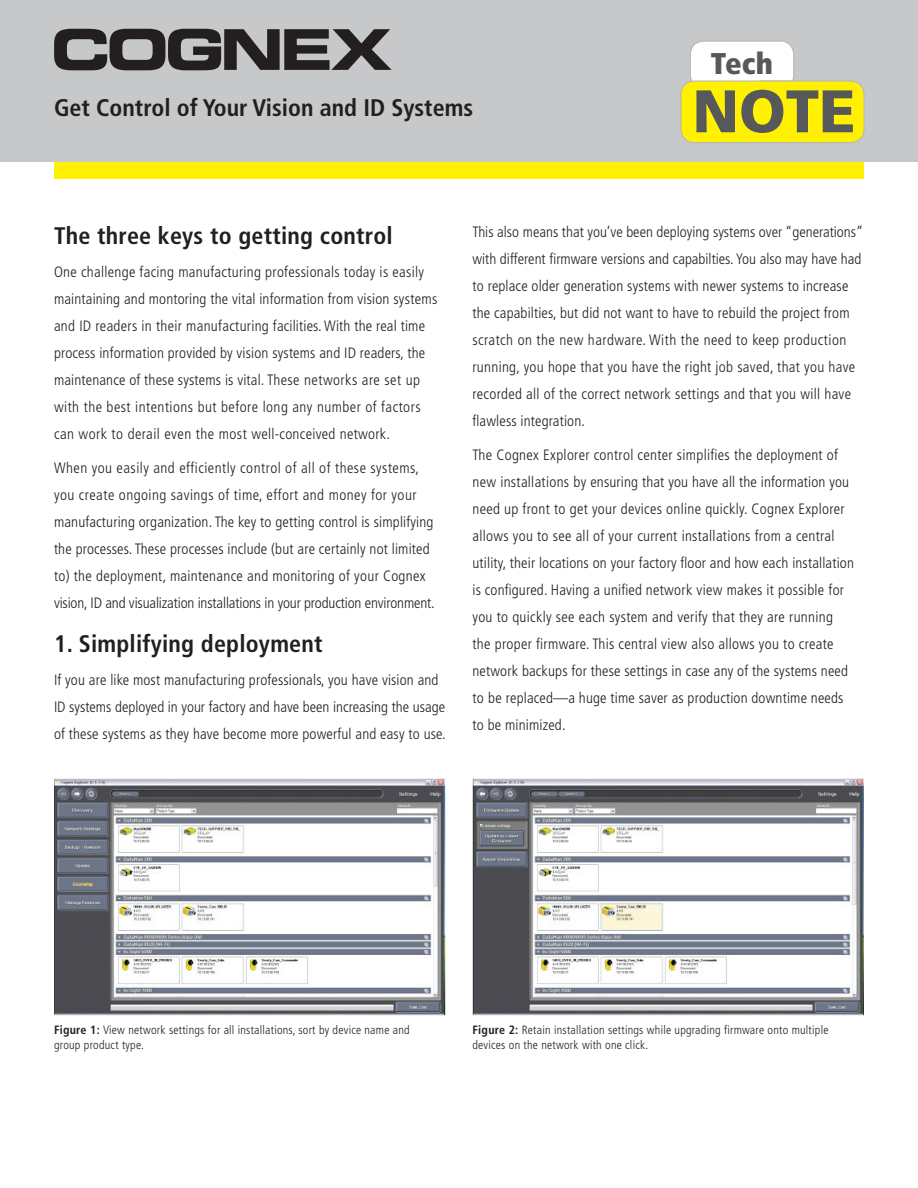
<style>
.page{position:relative;width:918px;height:1188px;background:#fff}
.page>*{position:absolute;margin:0;border:0;box-sizing:border-box;transform-origin:0 0}
.t1{font:900 60px "Frutiger";color:#57585a}
.t2{font:900 condensed 30px "Frutiger";color:#57585a}
.t3{font:700 condensed 24px "Frutiger";letter-spacing:.01em;color:#231f20}
.t4{font:300 condensed 15px/27px "Frutiger";letter-spacing:.01em;color:#231f20}
.t5{font:300 condensed 12px/15px "Frutiger";letter-spacing:.02em;color:#231f20}
.s1{font-weight:700}
</style>
<div class="page">
<div style="left:54px;top:162px;width:810px;height:17px;background:#fff101"></div>
<div style="left:0;top:0;width:918px;height:162px;background:#c7c8ca"></div>
<svg style="left:690px;top:41px;width:104px;height:41px"></svg>
<div style="left:681px;top:81px;width:183px;height:62px;background:#fff101;border-radius:14px"></div>
<div style="left:681px;top:81px;width:183px;height:62px;border:1px solid #b4b4b5;border-radius:14px"></div>
<svg style="left:54px;top:29px;width:338px;height:41px"></svg>
<img style="left:54px;top:779px;width:392px;height:236px">
<img style="left:472px;top:778px;width:392px;height:237px">
<h3 class="t3" style="left:54px;top:98px;width:421px">Get Control of Your Vision and ID Systems</h3>
<h2 class="t2" style="left:711px;top:52px;width:64px">Tech</h2>
<h1 class="t1" style="left:692px;top:87px;width:165px">NOTE</h1>
<h3 class="t3" style="left:54px;top:226px;width:340px">The three keys to getting control</h3>
<p class="t4" style="left:54px;top:260px;width:385px">One challenge facing manufacturing professionals today is easily maintaining and montoring the vital information from vision systems and ID readers in their manufacturing facilities. With the real time process information provided by vision systems and ID readers, the maintenance of these systems is vital. These networks are set up with the best intentions but before long any number of factors can work to derail even the most well-conceived network.</p>
<p class="t4" style="left:54px;top:456px;width:382px">When you easily and efficiently control of all of these systems, you create ongoing savings of time, effort and money for your manufacturing organization. The key to getting control is simplifying the processes. These processes include (but are certainly not limited to) the deployment, maintenance and monitoring of your Cognex vision, ID and visualization installations in your production environment.</p>
<h3 class="t3" style="left:54px;top:634px;width:270px">1. Simplifying deployment</h3>
<p class="t4" style="left:54px;top:668px;width:393px">If you are like most manufacturing professionals, you have vision and<br>ID systems deployed in your factory and have been increasing the usage of these systems as they have become more powerful and easy to use.</p>
<p class="t4" style="left:472px;top:219px;width:392px">This also means that you’ve been deploying systems over “generations” with different firmware versions and capabilties. You also may have had to replace older generation systems with newer systems to increase the capabilties, but did not want to have to rebuild the project from scratch on the new hardware. With the need to keep production running, you hope that you have the right job saved, that you have recorded all of the correct network settings and that you will have flawless integration.</p>
<p class="t4" style="left:472px;top:442px;width:383px">The Cognex Explorer control center simplifies the deployment of new installations by ensuring that you have all the information you need up front to get your devices online quickly. Cognex Explorer allows you to see all of your current installations from a central utility, their locations on your factory floor and how each installation is configured. Having a unified network view makes it possible for you to quickly see each system and verify that they are running the proper firmware. This central view also allows you to create network backups for these settings in case any of the systems need to be replaced—a huge time saver as production downtime needs to be minimized.</p>
<p class="t5" style="left:54px;top:1023px;width:357px"><span class="s1">Figure 1:</span> View network settings for all installations, sort by device name and group product type.</p>
<p class="t5" style="left:472px;top:1023px;width:358px"><span class="s1">Figure 2:</span> Retain installation settings while upgrading firmware onto multiple devices on the network with one click.</p>
</div>
